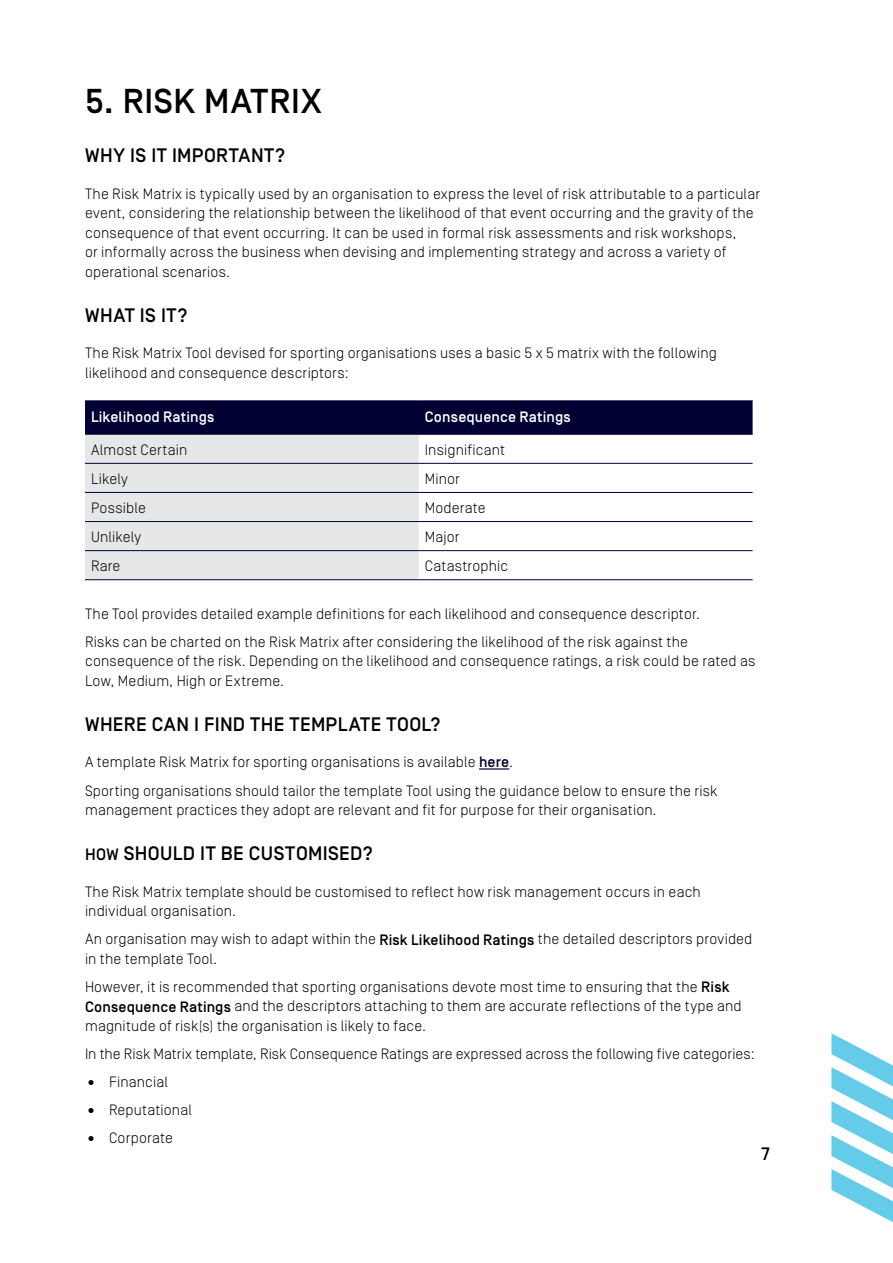
<style>
.page{position:relative;width:893px;height:1263px;background:#fff}
.page>*{position:absolute;margin:0;border:0;box-sizing:border-box;transform-origin:0 0}
.Heading_1{font:500 34.5px "Simplon Norm";letter-spacing:.02em;color:#000}
.Heading_2{font:500 19.5px "Simplon Norm";letter-spacing:.02em;color:#000}
.t1{font:500 18px "Simplon Norm";color:#000}
.Body_copy{font:300 15px/19.5px "Simplon Norm";letter-spacing:.01em;color:#000}
.Body_copy-2{font:500 15px "Simplon Norm";letter-spacing:.01em;color:#fff}
.s1{font-weight:500;color:#003}
.s2{font-size:16.5px}
.s3{font-weight:500}
</style>
<div class="page">
<svg style="left:831px;top:1033px;width:62px;height:189px"></svg>
<hr style="left:479px;top:768px;width:30px;height:1px;background:#003">
<div style="left:85px;top:402px;width:668px;height:32px;background:#003"></div>
<div style="left:85px;top:435px;width:334px;height:144px;background:#e6e7e8"></div>
<hr style="left:85px;top:401px;width:334px;height:1px;background:#003">
<hr style="left:419px;top:401px;width:334px;height:1px;background:#003">
<hr style="left:85px;top:434px;width:334px;height:1px;background:#003">
<hr style="left:419px;top:434px;width:334px;height:1px;background:#003">
<hr style="left:85px;top:463px;width:334px;height:1px;background:#003">
<hr style="left:419px;top:463px;width:334px;height:1px;background:#003">
<hr style="left:85px;top:492px;width:334px;height:1px;background:#003">
<hr style="left:419px;top:492px;width:334px;height:1px;background:#003">
<hr style="left:85px;top:521px;width:334px;height:1px;background:#003">
<hr style="left:419px;top:521px;width:334px;height:1px;background:#003">
<hr style="left:85px;top:550px;width:334px;height:1px;background:#003">
<hr style="left:419px;top:550px;width:334px;height:1px;background:#003">
<hr style="left:85px;top:579px;width:334px;height:1px;background:#003">
<hr style="left:419px;top:579px;width:334px;height:1px;background:#003">
<h1 class="Heading_1" style="left:85px;top:83px;width:238px">5. RISK MATRIX</h1>
<h2 class="Heading_2" style="left:85px;top:145px;width:202px">WHY IS IT IMPORTANT?</h2>
<p class="Body_copy" style="left:85px;top:184px;width:677px">The Risk Matrix is typically used by an organisation to express the level of risk attributable to a particular event, considering the relationship between the likelihood of that event occurring and the gravity of the consequence of that event occurring. It can be used in formal risk assessments and risk workshops,<br>or informally across the business when devising and implementing strategy and across a variety of operational scenarios.</p>
<h2 class="Heading_2" style="left:85px;top:305px;width:104px">WHAT IS IT?</h2>
<p class="Body_copy" style="left:85px;top:343px;width:633px">The Risk Matrix Tool devised for sporting organisations uses a basic 5 x 5 matrix with the following likelihood and consequence descriptors:</p>
<p class="Body_copy-2" style="left:91px;top:409px;width:125px">Likelihood Ratings</p>
<p class="Body_copy-2" style="left:425px;top:409px;width:147px">Consequence Ratings</p>
<p class="Body_copy" style="left:91px;top:440px;width:98px">Almost Certain</p>
<p class="Body_copy" style="left:425px;top:440px;width:82px">Insignificant</p>
<p class="Body_copy" style="left:91px;top:469px;width:38px">Likely</p>
<p class="Body_copy" style="left:425px;top:469px;width:37px">Minor</p>
<p class="Body_copy" style="left:91px;top:498px;width:56px">Possible</p>
<p class="Body_copy" style="left:425px;top:498px;width:62px">Moderate</p>
<p class="Body_copy" style="left:91px;top:527px;width:52px">Unlikely</p>
<p class="Body_copy" style="left:425px;top:527px;width:36px">Major</p>
<p class="Body_copy" style="left:91px;top:556px;width:31px">Rare</p>
<p class="Body_copy" style="left:425px;top:556px;width:85px">Catastrophic</p>
<p class="Body_copy" style="left:85px;top:604px;width:616px">The Tool provides detailed example definitions for each likelihood and consequence descriptor.</p>
<p class="Body_copy" style="left:85px;top:632px;width:672px">Risks can be charted on the Risk Matrix after considering the likelihood of the risk against the consequence of the risk. Depending on the likelihood and consequence ratings, a risk could be rated as<br>Low, Medium, High or Extreme.</p>
<h2 class="Heading_2" style="left:85px;top:714px;width:357px">WHERE CAN I FIND THE TEMPLATE TOOL?</h2>
<p class="Body_copy" style="left:85px;top:753px;width:430px">A template Risk Matrix for sporting organisations is available <span class="s1">here</span>.</p>
<p class="Body_copy" style="left:85px;top:781px;width:634px">Sporting organisations should tailor the template Tool using the guidance below to ensure the risk management practices they adopt are relevant and fit for purpose for their organisation.</p>
<h2 class="Heading_2" style="left:85px;top:843px;width:290px"><span class="s2">HOW</span> SHOULD IT BE CUSTOMISED?</h2>
<p class="Body_copy" style="left:85px;top:882px;width:617px">The Risk Matrix template should be customised to reflect how risk management occurs in each individual organisation.</p>
<p class="Body_copy" style="left:85px;top:929px;width:669px">An organisation may wish to adapt within the <span class="s3">Risk Likelihood Ratings</span> the detailed descriptors provided in the template Tool.</p>
<p class="Body_copy" style="left:85px;top:977px;width:658px">However, it is recommended that sporting organisations devote most time to ensuring that the <span class="s3">Risk<br>Consequence Ratings</span> and the descriptors attaching to them are accurate reflections of the type and magnitude of risk(s) the organisation is likely to face.</p>
<p class="Body_copy" style="left:85px;top:1044px;width:671px">In the Risk Matrix template, Risk Consequence Ratings are expressed across the following five categories:</p>
<p class="Body_copy" style="left:85px;top:1072px;width:84px">• Financial</p>
<p class="Body_copy" style="left:85px;top:1100px;width:108px">• Reputational</p>
<p class="Body_copy" style="left:85px;top:1128px;width:89px">• Corporate</p>
<p class="t1" style="left:761px;top:1144px;width:10px">7</p>
</div>
